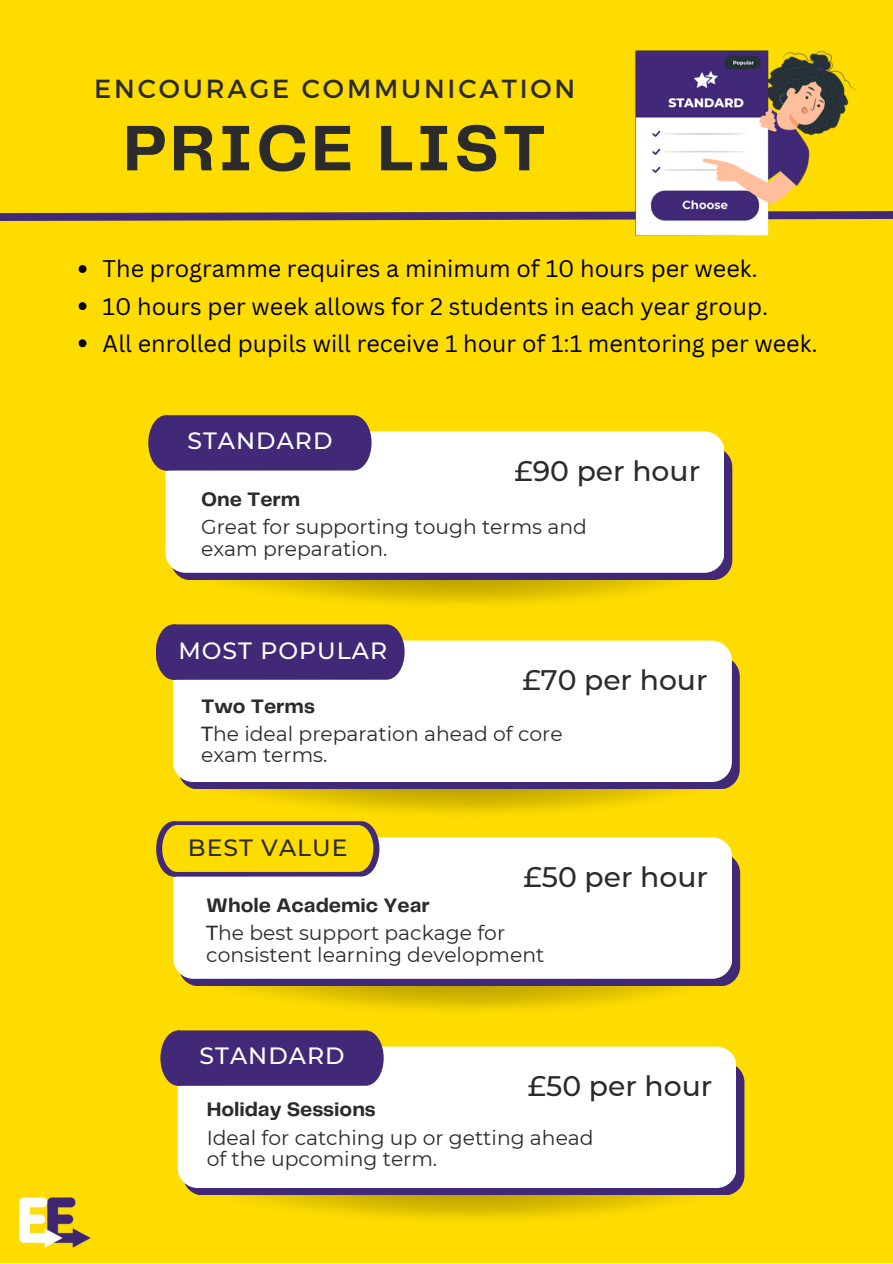
<style>
.page{position:relative;width:893px;height:1264px;background:#fff}
.page>*{position:absolute;margin:0;border:0;box-sizing:border-box;transform-origin:0 0}
.t1{font:700 66.75px "Telegraf";letter-spacing:.05em;color:#2b2b2b}
.t2{font:500 28.2px "Montserrat";color:#2b2b2b}
.t3{font:26.25px "Montserrat";letter-spacing:.11em;color:#2b2b2b}
.t4{font:500 23.55px "Montserrat";letter-spacing:.045em;color:#fff}
.t5{font:500 23.55px "Montserrat";letter-spacing:.045em;color:#2b2b2b}
.t6{font:23.4px/37px "Canva Sans";color:#000}
.t7{font:20.25px/21.3px "Montserrat";color:#2b2b2b}
.t8{font:700 20.25px "Telegraf";color:#2b2b2b}
.s1{font-weight:500}
</style>
<div class="page">
<div style="left:0;top:0;width:892px;height:1262px;background:#fedc00"></div>
<img style="left:172px;top:568px;width:558px;height:35px">
<div style="left:171px;top:447px;width:561px;height:133px;background:#412977;border-radius:20px"></div>
<div style="left:165px;top:431px;width:558px;height:141px;background:#fff;border-radius:20px"></div>
<div style="left:148px;top:415px;width:223px;height:55px;background:#412977"></div>
<img style="left:181px;top:777px;width:557px;height:35px">
<div style="left:178px;top:656px;width:561px;height:133px;background:#412977;border-radius:20px"></div>
<div style="left:173px;top:640px;width:558px;height:141px;background:#fff;border-radius:20px"></div>
<div style="left:156px;top:624px;width:248px;height:55px;background:#412977"></div>
<img style="left:180px;top:974px;width:558px;height:35px">
<div style="left:179px;top:853px;width:561px;height:133px;background:#412977;border-radius:20px"></div>
<div style="left:173px;top:837px;width:558px;height:141px;background:#fff;border-radius:20px"></div>
<svg style="left:156px;top:821px;width:223px;height:55px"></svg>
<img style="left:184px;top:1183px;width:559px;height:35px">
<div style="left:183px;top:1062px;width:561px;height:133px;background:#412977;border-radius:20px"></div>
<div style="left:178px;top:1046px;width:557px;height:141px;background:#fff;border-radius:20px"></div>
<div style="left:160px;top:1030px;width:223px;height:55px;background:#412977"></div>
<svg style="left:0;top:211px;width:892px;height:10px;background:#684e5d"></svg>
<img style="left:575px;top:50px;width:298px;height:186px">
<img style="left:19px;top:1197px;width:72px;height:51px">
<svg style="left:79px;top:265px;width:7px;height:8px"></svg>
<svg style="left:79px;top:302px;width:7px;height:8px"></svg>
<svg style="left:79px;top:339px;width:7px;height:8px"></svg>
<p class="t3" style="left:94px;top:71px;width:482px">ENCOURAGE COMMUNICATION</p>
<h1 class="t1" style="left:123px;top:120px;width:424px">PRICE LIST</h1>
<p class="t6" style="left:103px;top:250px;width:716px">The programme requires a minimum of 10 hours per week.<br>10 hours per week allows for 2 students in each year group.<br>All enrolled pupils will receive 1 hour of 1:1 mentoring per week.</p>
<p class="t4" style="left:187px;top:426px;width:146px">STANDARD</p>
<h2 class="t2" style="left:514px;top:453px;width:187px">£90 per hour</h2>
<p class="t8" style="left:201px;top:490px;width:101px">One Term</p>
<p class="t7" style="left:201px;top:516px;width:387px">Great for supporting tough terms and exam preparation.</p>
<p class="t4" style="left:178px;top:636px;width:210px">MOST POPULAR</p>
<h2 class="t2" style="left:522px;top:662px;width:187px">£70 per hour</h2>
<p class="t8" style="left:201px;top:697px;width:115px">Two Terms</p>
<p class="t7" style="left:201px;top:723px;width:363px"><span class="s1">T</span>he ideal preparation ahead of core exam terms.</p>
<p class="t5" style="left:188px;top:832px;width:161px">BEST VALUE</p>
<h2 class="t2" style="left:523px;top:859px;width:186px">£50 per hour</h2>
<p class="t8" style="left:206px;top:896px;width:225px">Whole Academic Year</p>
<p class="t7" style="left:206px;top:922px;width:339px"><span class="s1">T</span>he best support package for consistent learning development</p>
<p class="t4" style="left:199px;top:1041px;width:146px">STANDARD</p>
<h2 class="t2" style="left:528px;top:1068px;width:186px">£50 per hour</h2>
<p class="t8" style="left:207px;top:1101px;width:171px">Holiday Sessions</p>
<p class="t7" style="left:207px;top:1126px;width:388px">Ideal for catching up or getting ahead of the upcoming term.</p>
</div>
